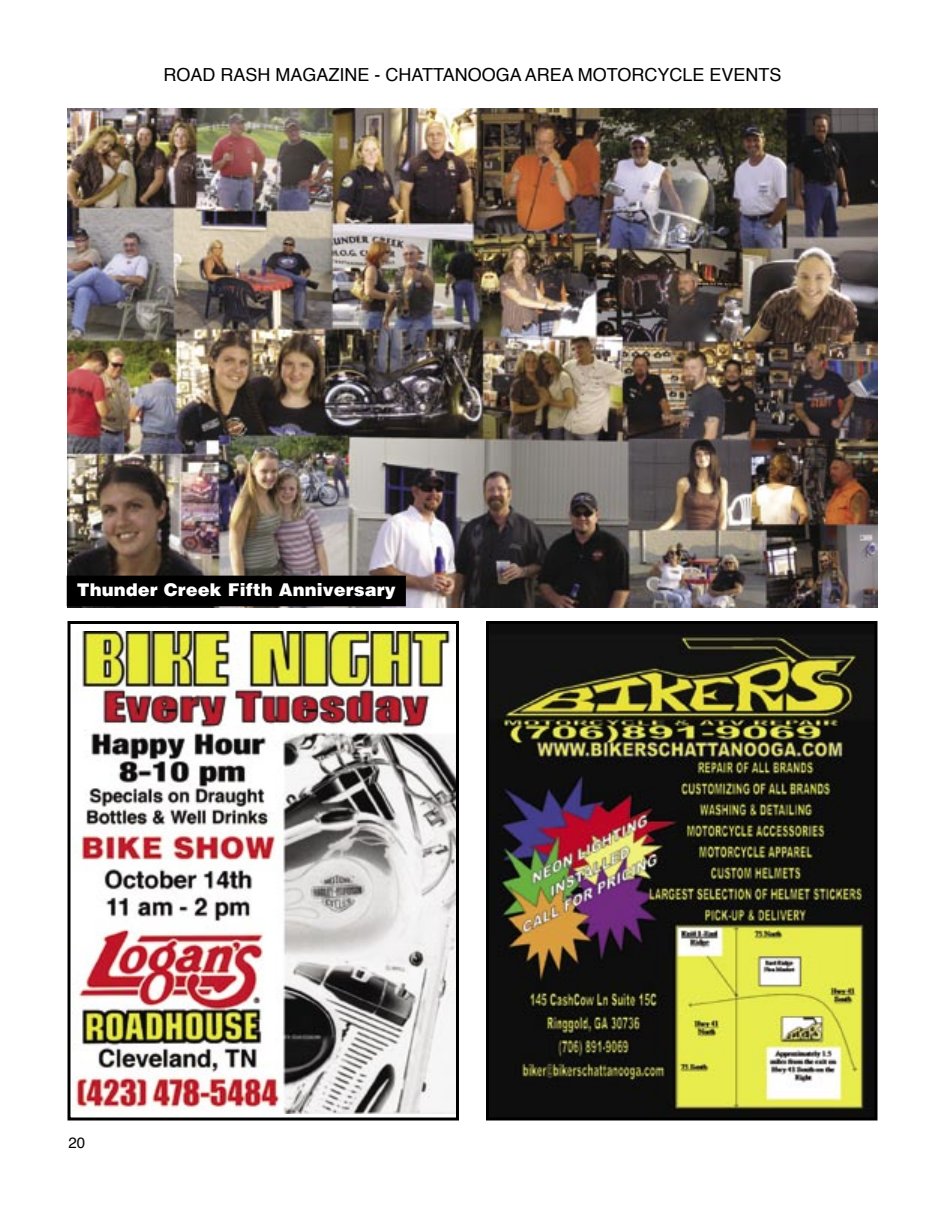
<style>
.page{position:relative;width:945px;height:1215px;background:#fff}
.page>*{position:absolute;margin:0;border:0;box-sizing:border-box;transform-origin:0 0}
.t1{font:18px "Helvetica";color:#000}
.t2{font:900 18px "Helvetica";color:#fff}
.t3{font:15px "Helvetica";color:#000}
</style>
<div class="page">
<img style="left:490px;top:625px;width:384px;height:491px">
<div style="left:486px;top:621px;width:392px;height:499px;border:3px solid #000"></div>
<img style="left:72px;top:632px;width:383px;height:482px">
<div style="left:68px;top:621px;width:391px;height:499px;border:3px solid #000"></div>
<img style="left:68px;top:108px;width:810px;height:500px">
<div style="left:68px;top:576px;width:337px;height:30px;background:#000"></div>
<p class="t1" style="left:163px;top:60px;width:620px">ROAD RASH MAGAZINE - CHATTANOOGA AREA MOTORCYCLE EVENTS</p>
<p class="t2" style="left:77px;top:579px;width:321px">Thunder Creek Fifth Anniversary</p>
<p class="t3" style="left:69px;top:1130px;width:18px">20</p>
</div>
